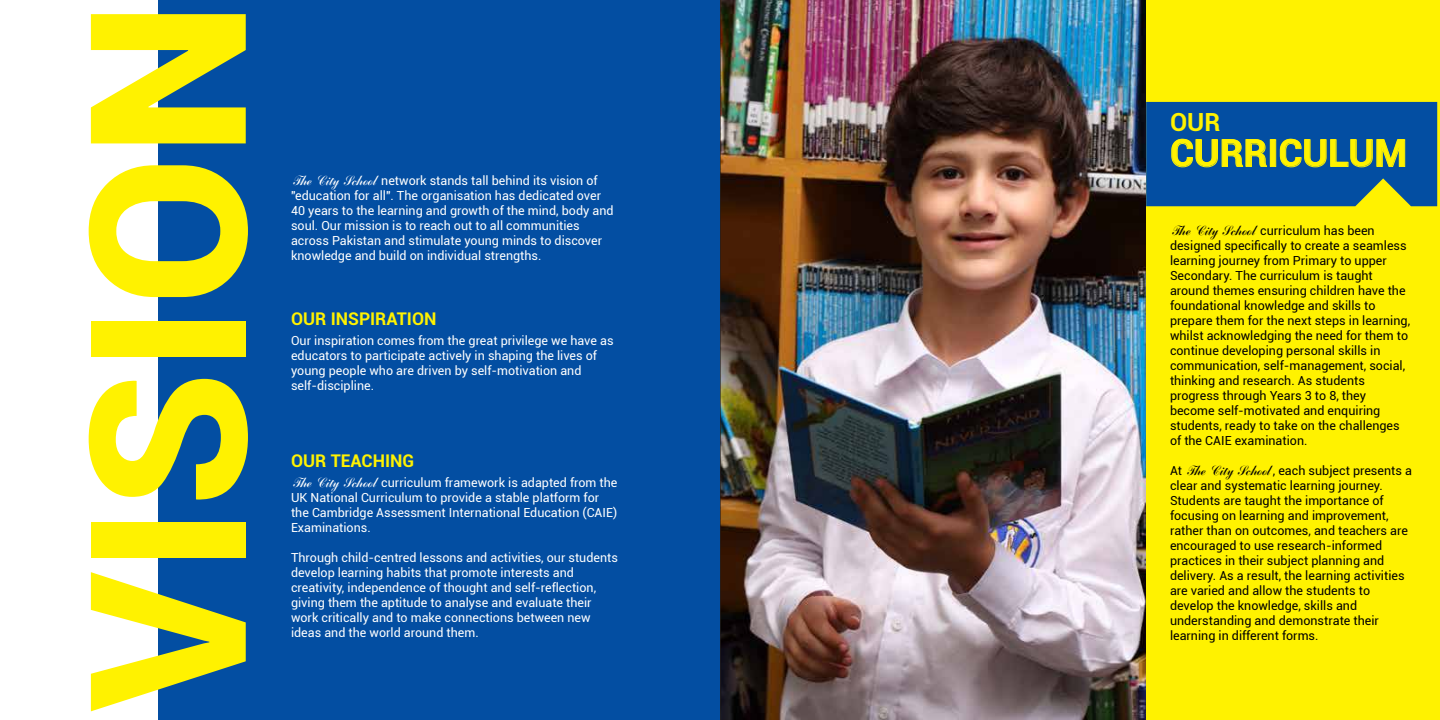
<style>
.page{position:relative;width:1440px;height:720px;background:#fff}
.page>*{position:absolute;margin:0;border:0;box-sizing:border-box;transform-origin:0 0}
.t1{font:900 217.88px "Roboto";color:#fff200}
.t2{font:700 37.5px "Roboto";color:#fff200}
.t3{font:700 25px "Roboto";color:#fff200}
.t4{font:700 17.5px "Roboto";color:#fff200}
.t5{font:12.5px/15px "Roboto";color:#000}
.t6{font:12.5px/15px "Roboto";color:#fff}
.s1{font-family:"Arenski"}
</style>
<div class="page">
<img style="left:721px;top:0;width:425px;height:720px">
<div style="left:0;top:0;width:720px;height:720px;background:#034ea2"></div>
<div style="left:0;top:0;width:158px;height:720px;background:#fff"></div>
<div style="left:1146px;top:0;width:294px;height:720px;background:#fff200"></div>
<svg style="left:1146px;top:102px;width:291px;height:104px;background:#135897"></svg>
<h1 class="t1" style="left:14px;top:711px;width:711px;rotate:-90deg">VISION</h1>
<p class="t6" style="left:291px;top:173px;width:324px"><span class="s1">The City School</span> network stands tall behind its vision of "education for all". The organisation has dedicated over 40 years to the learning and growth of the mind, body and soul. Our mission is to reach out to all communities across Pakistan and stimulate young minds to discover knowledge and build on individual strengths.</p>
<h3 class="t4" style="left:291px;top:306px;width:147px">OUR INSPIRATION</h3>
<p class="t6" style="left:291px;top:333px;width:324px">Our inspiration comes from the great privilege we have as educators to participate actively in shaping the lives of young people who are driven by self-motivation and self-discipline.</p>
<h3 class="t4" style="left:291px;top:448px;width:125px">OUR TEACHING</h3>
<p class="t6" style="left:291px;top:475px;width:328px"><span class="s1">The City School</span> curriculum framework is adapted from the UK National Curriculum to provide a stable platform for the Cambridge Assessment International Education (CAIE)<br>Examinations.</p>
<p class="t6" style="left:291px;top:550px;width:328px">Through child-centred lessons and activities, our students develop learning habits that promote interests and creativity, independence of thought and self-reflection, giving them the aptitude to analyse and evaluate their work critically and to make connections between new ideas and the world around them.</p>
<h3 class="t3" style="left:1170px;top:105px;width:52px">OUR</h3>
<h2 class="t2" style="left:1170px;top:127px;width:239px">CURRICULUM</h2>
<p class="t5" style="left:1170px;top:223px;width:242px"><span class="s1">The City School</span> curriculum has been designed specifically to create a seamless learning journey from Primary to upper Secondary. The curriculum is taught around themes ensuring children have the foundational knowledge and skills to prepare them for the next steps in learning, whilst acknowledging the need for them to continue developing personal skills in communication, self-management, social, thinking and research. As students progress through Years 3 to 8, they become self-motivated and enquiring students, ready to take on the challenges of the CAIE examination.</p>
<p class="t5" style="left:1170px;top:463px;width:243px">At <span class="s1">The City School</span> , each subject presents a clear and systematic learning journey.<br>Students are taught the importance of focusing on learning and improvement, rather than on outcomes, and teachers are encouraged to use research-informed practices in their subject planning and delivery. As a result, the learning activities are varied and allow the students to develop the knowledge, skills and understanding and demonstrate their learning in different forms.</p>
</div>
